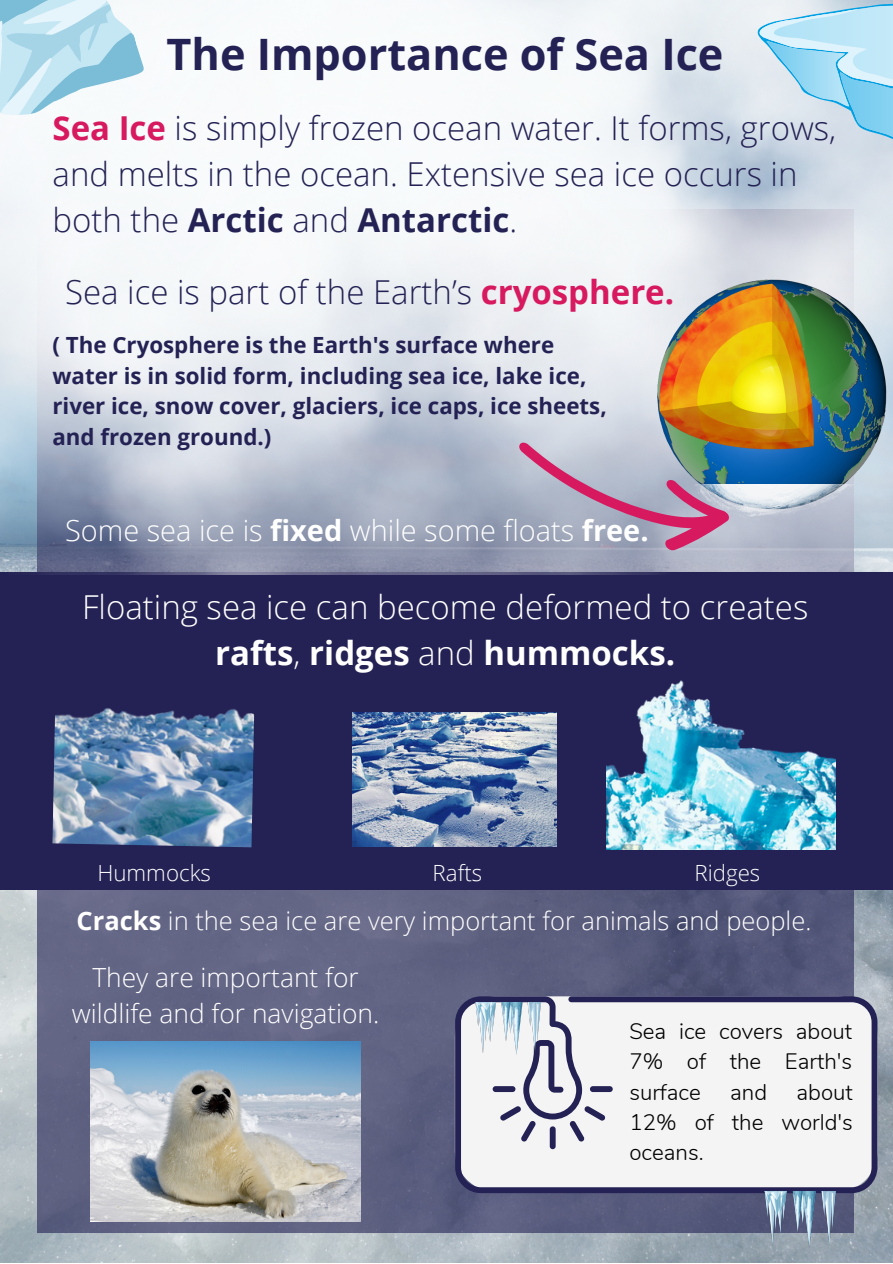
<style>
.page{position:relative;width:893px;height:1264px;background:#fff}
.page>*{position:absolute;margin:0;border:0;box-sizing:border-box;transform-origin:0 0}
.t1{font:700 43.35px "Open Sans";color:#242254}
.t2{font:300 33px/46px "Open Sans";color:#242254}
.t3{font:300 33px/46px "Open Sans";color:#fff;text-align:center}
.t4{font:300 28.95px "Open Sans";color:#fff}
.t5{font:300 26.4px/36px "Open Sans";color:#fff;text-align:center}
.t6{font:300 25.5px "Open Sans";color:#fff}
.t7{font:700 22.35px/30.3px "Open Sans";color:#242254}
.t8{font:300 22.35px/30.3px "Nunito";color:#000;text-align:justify}
.t9{font:300 22.35px "Open Sans";color:#fff}
.s1{font-weight:700;color:#d71960}
.s2{font-weight:700}
</style>
<div class="page">
<img style="left:0;top:889px;width:892px;height:373px">
<svg style="left:37px;top:889px;width:816px;height:343px;background:#5d6080"></svg>
<svg style="left:455px;top:996px;width:422px;height:197px;fill:#f4f4f4"></svg>
<div style="left:549px;top:1126px;width:6px;height:23px;background:#242254;border-radius:3px"></div>
<svg style="left:569px;top:1105px;width:36px;height:36px"></svg>
<div style="left:590px;top:1086px;width:22px;height:6px;background:#242254;border-radius:3px"></div>
<div style="left:492px;top:1086px;width:23px;height:6px;background:#242254;border-radius:3px"></div>
<svg style="left:500px;top:1105px;width:36px;height:36px"></svg>
<img style="left:764px;top:1190px;width:71px;height:57px">
<img style="left:475px;top:1002px;width:66px;height:52px">
<div style="left:0;top:572px;width:892px;height:317px;background:#242254"></div>
<img style="left:606px;top:680px;width:229px;height:169px">
<img style="left:353px;top:712px;width:203px;height:135px">
<img style="left:52px;top:708px;width:203px;height:139px">
<img style="left:0;top:0;width:781px;height:575px">
<img style="left:652px;top:273px;width:240px;height:241px">
<img style="left:91px;top:1041px;width:270px;height:180px">
<img style="left:731px;top:484px;width:156px;height:37px">
<svg style="left:516px;top:384px;width:215px;height:191px;background:#b4a7ae"></svg>
<svg style="left:0;top:0;width:154px;height:125px"></svg>
<svg style="left:757px;top:0;width:135px;height:147px;background:#bbdff0"></svg>
<h1 class="t1" style="left:166px;top:24px;width:558px">The Importance of Sea Ice</h1>
<p class="t2" style="left:53px;top:104px;width:785px"><span class="s1">Sea Ice</span> is simply frozen ocean water. It forms, grows, and melts in the ocean. Extensive sea ice occurs in both the <span class="s2">Arctic</span> and <span class="s2">Antarctic</span>.</p>
<p class="t2" style="left:65px;top:268px;width:610px">Sea ice is part of the Earth’s <span class="s1">cryosphere.</span></p>
<p class="t7" style="left:52px;top:329px;width:556px">( The Cryosphere is the Earth's surface where water is in solid form, including sea ice, lake ice, river ice, snow cover, glaciers, ice caps, ice sheets, and frozen ground.)</p>
<p class="t4" style="left:65px;top:509px;width:585px">Some sea ice is <span class="s2">fixed</span> while some floats <span class="s2">free.</span></p>
<p class="t3" style="left:82px;top:583px;width:727px">Floating sea ice can become deformed to creates <span class="s2">rafts</span>, <span class="s2">ridges</span> and <span class="s2">hummocks.</span></p>
<p class="t9" style="left:97px;top:857px;width:115px">Hummocks</p>
<p class="t9" style="left:432px;top:857px;width:51px">Rafts</p>
<p class="t9" style="left:694px;top:857px;width:67px">Ridges</p>
<p class="t6" style="left:77px;top:903px;width:736px"><span class="s2">Cracks</span> in the sea ice are very important for animals and people.</p>
<p class="t5" style="left:72px;top:958px;width:309px">They are important for wildlife and for navigation.</p>
<p class="t8" style="left:629px;top:1016px;width:224px">Sea ice covers about 7% of the Earth's surface</p>
<p class="t8" style="left:629px;top:1077px;width:225px;text-indent:167px">about 12% of the world's oceans.</p>
<p class="t8" style="left:730px;top:1077px;width:38px">and</p>
</div>
